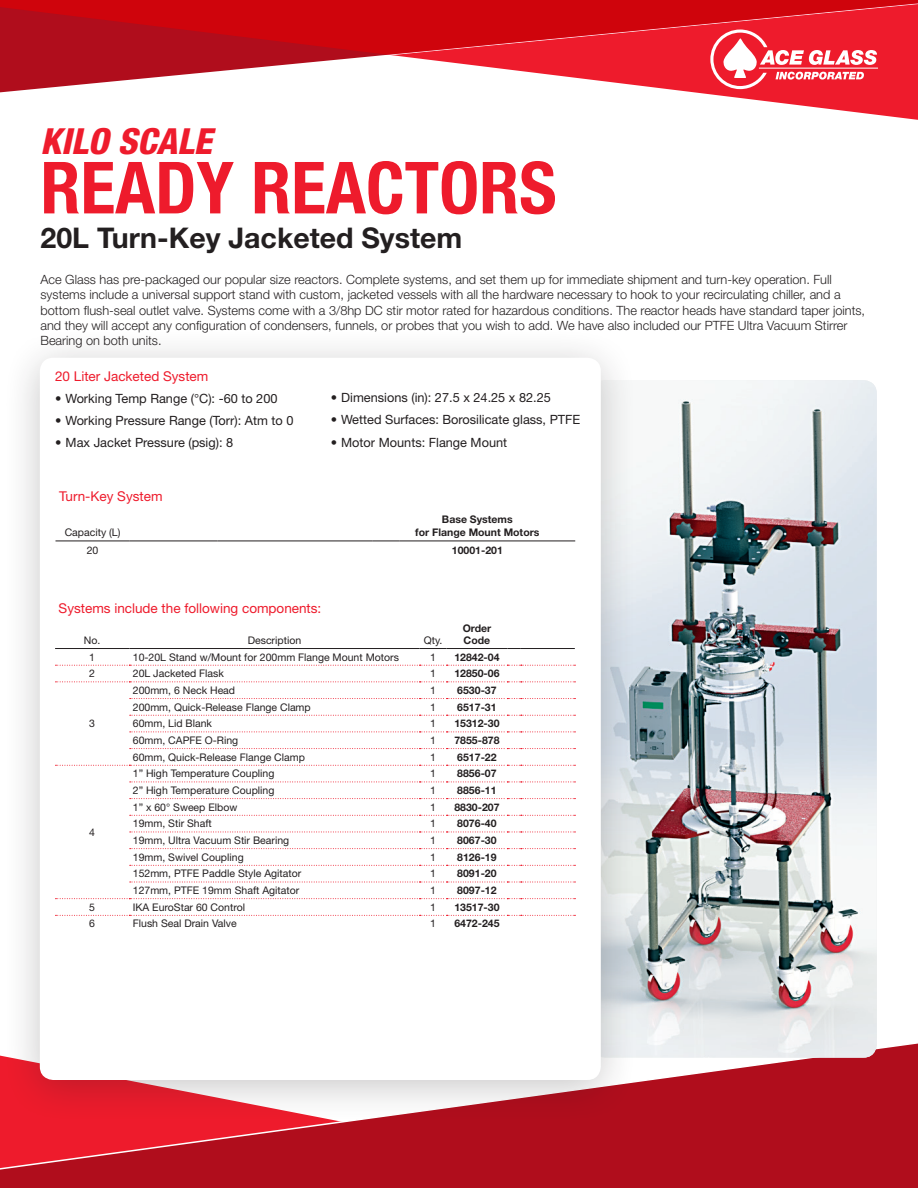
<style>
.page{position:relative;width:918px;height:1188px;background:#fff}
.page>*{position:absolute;margin:0;border:0;box-sizing:border-box;transform-origin:0 0}
.t1{font:700 condensed 72px "Helvetica Neue LT Std";color:#ee1b2c}
.t2{font:italic 800 condensed 36px "Helvetica Neue LT Std";color:#ee1b2c}
.t3{font:700 28.5px "Helvetica Neue LT Std";color:#231f20}
.t4{font:13.5px "Helvetica Neue LT Std";color:#ee1b2c}
.t5{font:300 12.75px/15.3px "Helvetica Neue LT Std";color:#231f20}
.t6{font:12.75px "Helvetica Neue LT Std";color:#231f20}
.t7{font:10.5px "Helvetica Neue LT Std";color:#231f20}
.t8{font:700 10.5px/12.6px "Helvetica Neue LT Std";color:#231f20;text-align:center}
</style>
<div class="page">
<svg style="left:0;top:1043px;width:918px;height:145px;background:#b81625"></svg>
<svg style="left:0;top:0;width:918px;height:120px"></svg>
<hr style="left:759px;top:68px;width:119px;height:1px;background:#fff">
<svg style="left:710px;top:30px;width:167px;height:59px"></svg>
<img style="left:639px;top:380px;width:238px;height:678px">
<div style="left:2px;top:326px;width:637px;height:799px;background:#231f20;opacity:.25"></div>
<div style="left:40px;top:358px;width:561px;height:722px;background:#fff;border-radius:14px"></div>
<hr style="left:56px;top:541px;width:74px;height:1px;background:#231f20">
<hr style="left:130px;top:541px;width:88px;height:1px;background:#231f20">
<hr style="left:218px;top:541px;width:155px;height:1px;background:#231f20">
<svg style="left:373px;top:541px;width:27px;height:1px"></svg>
<hr style="left:400px;top:541px;width:155px;height:1px;background:#231f20">
<svg style="left:555px;top:541px;width:20px;height:1px"></svg>
<hr style="left:55px;top:648px;width:74px;height:1px;background:#231f20">
<hr style="left:129px;top:648px;width:291px;height:1px;background:#231f20">
<svg style="left:420px;top:648px;width:27px;height:1px"></svg>
<hr style="left:447px;top:648px;width:60px;height:1px;background:#231f20">
<svg style="left:507px;top:648px;width:14px;height:1px"></svg>
<hr style="left:521px;top:648px;width:54px;height:1px;background:#231f20">
<svg style="left:55px;top:665px;width:520px;height:1px"></svg>
<svg style="left:55px;top:682px;width:520px;height:1px"></svg>
<svg style="left:130px;top:698px;width:445px;height:1px"></svg>
<svg style="left:130px;top:715px;width:445px;height:1px"></svg>
<svg style="left:130px;top:732px;width:445px;height:1px"></svg>
<svg style="left:130px;top:748px;width:445px;height:1px"></svg>
<svg style="left:55px;top:765px;width:520px;height:1px"></svg>
<svg style="left:130px;top:782px;width:445px;height:1px"></svg>
<svg style="left:130px;top:798px;width:445px;height:1px"></svg>
<svg style="left:130px;top:815px;width:445px;height:1px"></svg>
<svg style="left:130px;top:832px;width:445px;height:1px"></svg>
<svg style="left:130px;top:848px;width:445px;height:1px"></svg>
<svg style="left:130px;top:865px;width:445px;height:1px"></svg>
<svg style="left:130px;top:882px;width:445px;height:1px"></svg>
<svg style="left:55px;top:898px;width:520px;height:1px"></svg>
<svg style="left:55px;top:915px;width:520px;height:1px"></svg>
<p class="t2" style="left:40px;top:119px;width:173px">KILO SCALE</p>
<p class="t1" style="left:40px;top:144px;width:518px">READY REACTORS</p>
<p class="t3" style="left:40px;top:221px;width:423px">20L Turn-Key Jacketed System</p>
<p class="t5" style="left:40px;top:272px;width:826px">Ace Glass has pre-packaged our popular size reactors. Complete systems, and set them up for immediate shipment and turn-key operation. Full systems include a universal support stand with custom, jacketed vessels with all the hardware necessary to hook to your recirculating chiller, and a bottom flush-seal outlet valve. Systems come with a 3/8hp DC stir motor rated for hazardous conditions. The reactor heads have standard taper joints, and they will accept any configuration of condensers, funnels, or probes that you wish to add. We have also included our PTFE Ultra Vacuum Stirrer Bearing on both units.</p>
<p class="t4" style="left:55px;top:368px;width:155px">20 Liter Jacketed System</p>
<p class="t6" style="left:55px;top:391px;width:224px">• Working Temp Range (°C): -60 to 200</p>
<p class="t6" style="left:55px;top:413px;width:240px">• Working Pressure Range (Torr): Atm to 0</p>
<p class="t6" style="left:55px;top:435px;width:180px">• Max Jacket Pressure (psig): 8</p>
<p class="t4" style="left:59px;top:488px;width:105px">Turn-Key System</p>
<p class="t7" style="left:65px;top:526px;width:57px">Capacity (L)</p>
<p class="t6" style="left:331px;top:390px;width:222px">• Dimensions (in): 27.5 x 24.25 x 82.25</p>
<p class="t6" style="left:331px;top:412px;width:251px">• Wetted Surfaces: Borosilicate glass, PTFE</p>
<p class="t6" style="left:331px;top:434px;width:178px">• Motor Mounts: Flange Mount</p>
<p class="t8" style="left:415px;top:513px;width:126px">Base Systems<br>for Flange Mount Motors</p>
<p class="t7" style="left:87px;top:544px;width:13px">20</p>
<p class="t8" style="left:452px;top:544px;width:52px">10001-201</p>
<p class="t4" style="left:59px;top:600px;width:264px">Systems include the following components:</p>
<p class="t7" style="left:84px;top:634px;width:18px">No.</p>
<p class="t7" style="left:248px;top:634px;width:55px">Description</p>
<p class="t7" style="left:424px;top:634px;width:20px">Qty.</p>
<p class="t8" style="left:463px;top:622px;width:30px;line-height:12px;text-align:left">Order<br>Code</p>
<p class="t7" style="left:89px;top:651px;width:7px">1</p>
<p class="t7" style="left:133px;top:651px;width:268px">10-20L Stand w/Mount for 200mm Flange Mount Motors</p>
<p class="t7" style="left:430px;top:651px;width:7px">1</p>
<p class="t8" style="left:454px;top:650px;width:47px">12842-04</p>
<p class="t7" style="left:89px;top:667px;width:7px">2</p>
<p class="t7" style="left:133px;top:667px;width:93px">20L Jacketed Flask</p>
<p class="t7" style="left:430px;top:667px;width:7px">1</p>
<p class="t8" style="left:454px;top:667px;width:47px">12850-06</p>
<p class="t7" style="left:89px;top:717px;width:7px">3</p>
<p class="t7" style="left:89px;top:826px;width:7px">4</p>
<p class="t7" style="left:133px;top:684px;width:104px">200mm, 6 Neck Head</p>
<p class="t7" style="left:430px;top:684px;width:7px">1</p>
<p class="t8" style="left:457px;top:684px;width:41px">6530-37</p>
<p class="t7" style="left:133px;top:701px;width:179px">200mm, Quick-Release Flange Clamp</p>
<p class="t7" style="left:430px;top:701px;width:7px">1</p>
<p class="t8" style="left:457px;top:700px;width:41px">6517-31</p>
<p class="t7" style="left:133px;top:717px;width:81px">60mm, Lid Blank</p>
<p class="t7" style="left:430px;top:717px;width:7px">1</p>
<p class="t8" style="left:454px;top:717px;width:47px">15312-30</p>
<p class="t7" style="left:133px;top:734px;width:107px">60mm, CAPFE O-Ring</p>
<p class="t7" style="left:430px;top:734px;width:7px">1</p>
<p class="t8" style="left:454px;top:734px;width:47px">7855-878</p>
<p class="t7" style="left:133px;top:751px;width:174px">60mm, Quick-Release Flange Clamp</p>
<p class="t7" style="left:430px;top:751px;width:7px">1</p>
<p class="t8" style="left:457px;top:750px;width:41px">6517-22</p>
<p class="t7" style="left:133px;top:767px;width:143px">1” High Temperature Coupling</p>
<p class="t7" style="left:430px;top:767px;width:7px">1</p>
<p class="t8" style="left:457px;top:767px;width:41px">8856-07</p>
<p class="t7" style="left:133px;top:784px;width:143px">2” High Temperature Coupling</p>
<p class="t7" style="left:430px;top:784px;width:7px">1</p>
<p class="t8" style="left:457px;top:784px;width:41px">8856-11</p>
<p class="t7" style="left:133px;top:801px;width:106px">1” x 60° Sweep Elbow</p>
<p class="t7" style="left:430px;top:801px;width:7px">1</p>
<p class="t8" style="left:454px;top:800px;width:47px">8830-207</p>
<p class="t7" style="left:133px;top:817px;width:80px">19mm, Stir Shaft</p>
<p class="t7" style="left:430px;top:817px;width:7px">1</p>
<p class="t8" style="left:457px;top:817px;width:41px">8076-40</p>
<p class="t7" style="left:133px;top:834px;width:158px">19mm, Ultra Vacuum Stir Bearing</p>
<p class="t7" style="left:430px;top:834px;width:7px">1</p>
<p class="t8" style="left:457px;top:834px;width:41px">8067-30</p>
<p class="t7" style="left:133px;top:851px;width:112px">19mm, Swivel Coupling</p>
<p class="t7" style="left:430px;top:851px;width:7px">1</p>
<p class="t8" style="left:457px;top:850px;width:41px">8126-19</p>
<p class="t7" style="left:133px;top:867px;width:170px">152mm, PTFE Paddle Style Agitator</p>
<p class="t7" style="left:430px;top:867px;width:7px">1</p>
<p class="t8" style="left:457px;top:867px;width:41px">8091-20</p>
<p class="t7" style="left:133px;top:884px;width:168px">127mm, PTFE 19mm Shaft Agitator</p>
<p class="t7" style="left:430px;top:884px;width:7px">1</p>
<p class="t8" style="left:457px;top:884px;width:41px">8097-12</p>
<p class="t7" style="left:89px;top:901px;width:7px">5</p>
<p class="t7" style="left:133px;top:901px;width:114px">IKA EuroStar 60 Control</p>
<p class="t7" style="left:430px;top:901px;width:7px">1</p>
<p class="t8" style="left:454px;top:900px;width:47px">13517-30</p>
<p class="t7" style="left:89px;top:917px;width:7px">6</p>
<p class="t7" style="left:133px;top:917px;width:105px">Flush Seal Drain Valve</p>
<p class="t7" style="left:430px;top:917px;width:7px">1</p>
<p class="t8" style="left:454px;top:917px;width:47px">6472-245</p>
</div>
